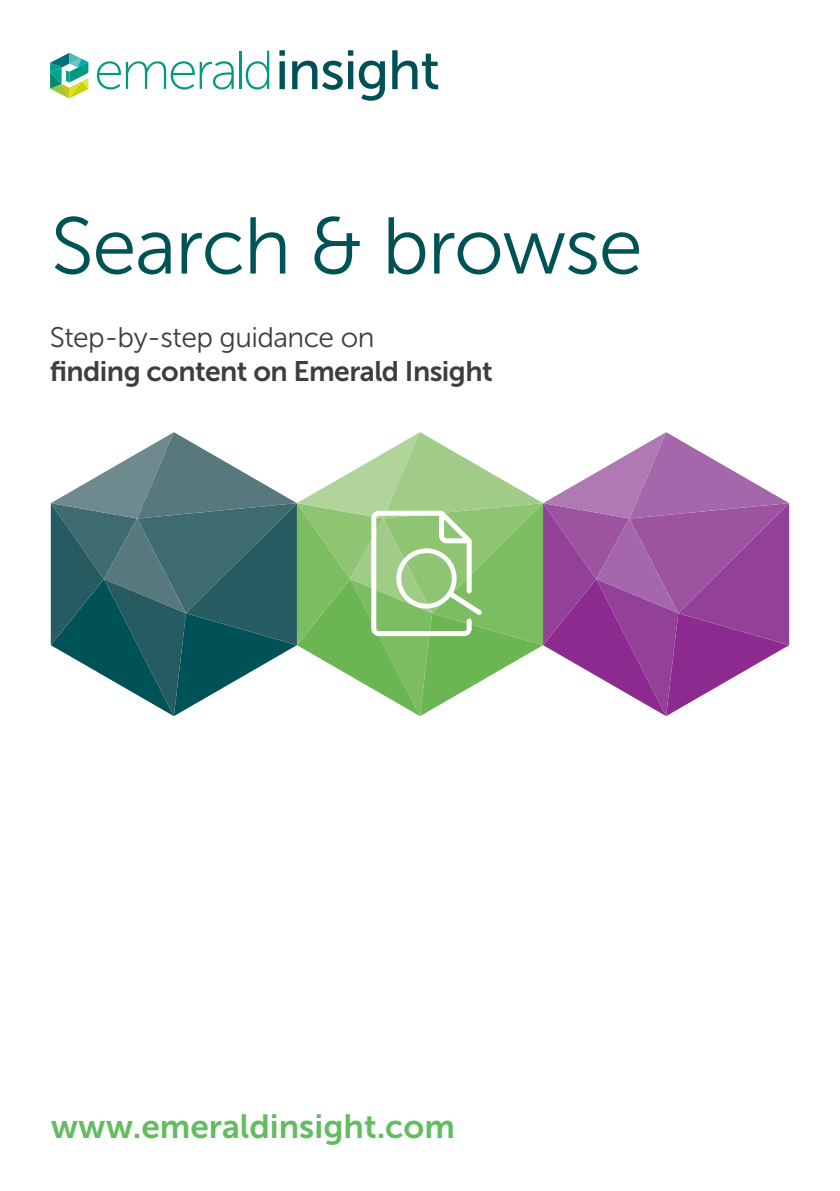
<style>
.page{position:relative;width:840px;height:1191px;background:#fff}
.page>*{position:absolute;margin:0;border:0;box-sizing:border-box;transform-origin:0 0}
.t1{font:80px "Museo Sans 300";letter-spacing:-.02em;color:#005355}
.t2{font:33.4px "Museo Sans 700";color:#63bd60}
.t3{font:28.2px "Museo Sans 700";letter-spacing:-.02em;color:#3e3e3f}
.t4{font:28.2px "Museo Sans 300";letter-spacing:-.02em;color:#3e3e3f}
</style>
<div class="page">
<svg style="left:97px;top:61px;width:136px;height:28px"></svg>
<hr style="left:239px;top:51px;width:2px;height:38px;background:#009982">
<svg style="left:245px;top:51px;width:24px;height:38px"></svg>
<svg style="left:50px;top:53px;width:38px;height:45px"></svg>
<svg style="left:279px;top:50px;width:159px;height:51px"></svg>
<svg style="left:51px;top:432px;width:737px;height:284px"></svg>
<h1 class="t1" style="left:51px;top:203px;width:593px">Search &amp; browse</h1>
<p class="t4" style="left:50px;top:322px;width:326px">Step-by-step guidance on</p>
<p class="t3" style="left:50px;top:355px;width:444px">finding content on Emerald Insight</p>
<p class="t2" style="left:51px;top:1108px;width:405px">www.emeraldinsight.com</p>
</div>
